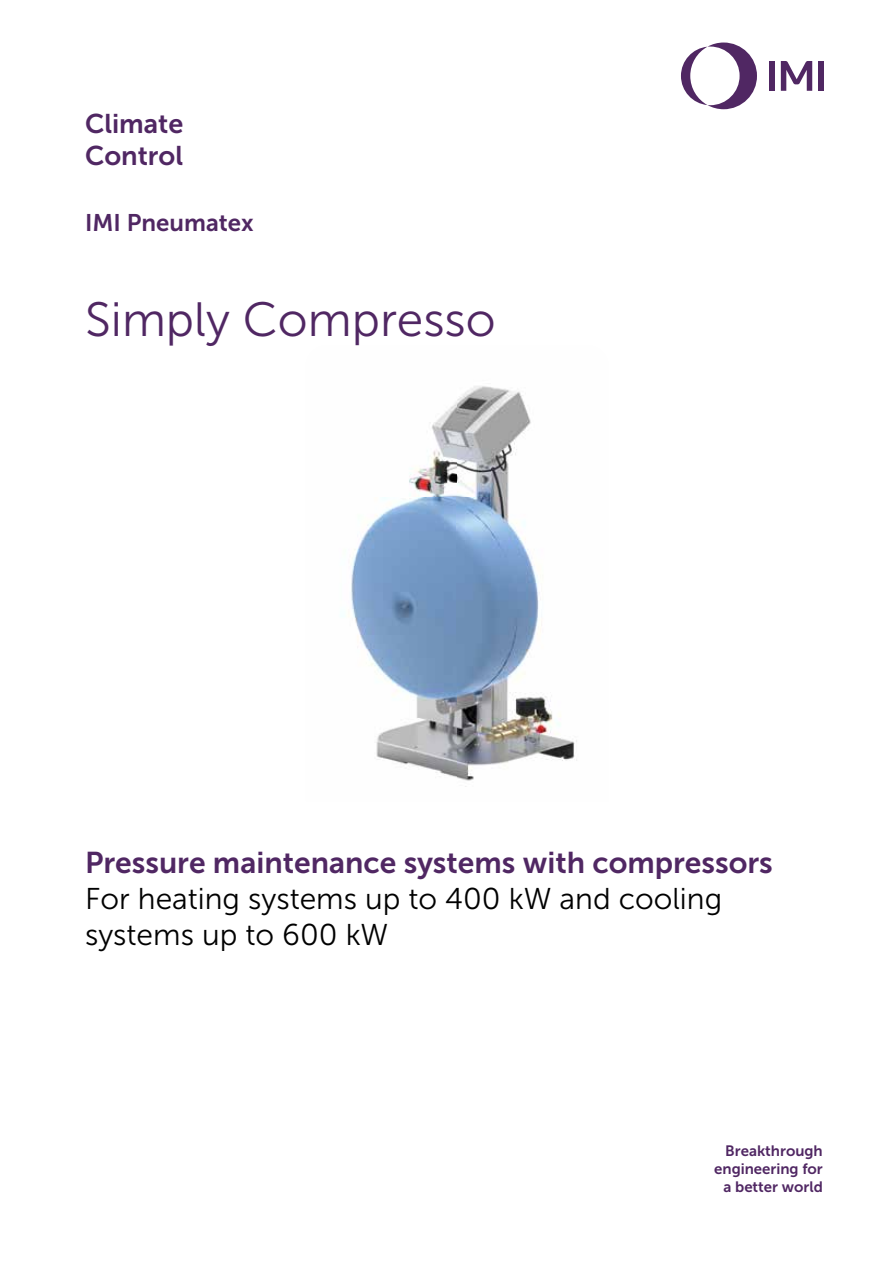
<style>
.page{position:relative;width:893px;height:1263px;background:#fff}
.page>*{position:absolute;margin:0;border:0;box-sizing:border-box;transform-origin:0 0}
.t1{font:48px "Museo Sans 300";color:#502763}
.t2{font:30px/36px "Museo Sans 300";color:#000}
.t3{font:30px "Museo Sans 700";color:#502763}
.t4{font:27px/32.4px "Museo Sans 700";color:#502763}
.t5{font:24px "Museo Sans 700";color:#502763}
.t6{font:15px/18px "Museo Sans 700";color:#502763;text-align:right}
</style>
<div class="page">
<svg style="left:681px;top:43px;width:76px;height:66px"></svg>
<div style="left:769px;top:61px;width:6px;height:30px;background:#502763"></div>
<div style="left:818px;top:61px;width:6px;height:30px;background:#502763"></div>
<svg style="left:781px;top:61px;width:31px;height:30px"></svg>
<img style="left:348px;top:386px;width:229px;height:401px">
<p class="t4" style="left:85px;top:107px;width:100px">Climate<br>Control</p>
<p class="t5" style="left:85px;top:210px;width:170px">IMI Pneumatex</p>
<h1 class="t1" style="left:85px;top:293px;width:412px">Simply Compresso</h1>
<p class="t3" style="left:85px;top:846px;width:689px">Pressure maintenance systems with compressors</p>
<p class="t2" style="left:85px;top:881px;width:639px">For heating systems up to 400 kW and cooling systems up to 600 kW</p>
<p class="t6" style="left:714px;top:1142px;width:110px">Breakthrough engineering for a better world</p>
</div>
